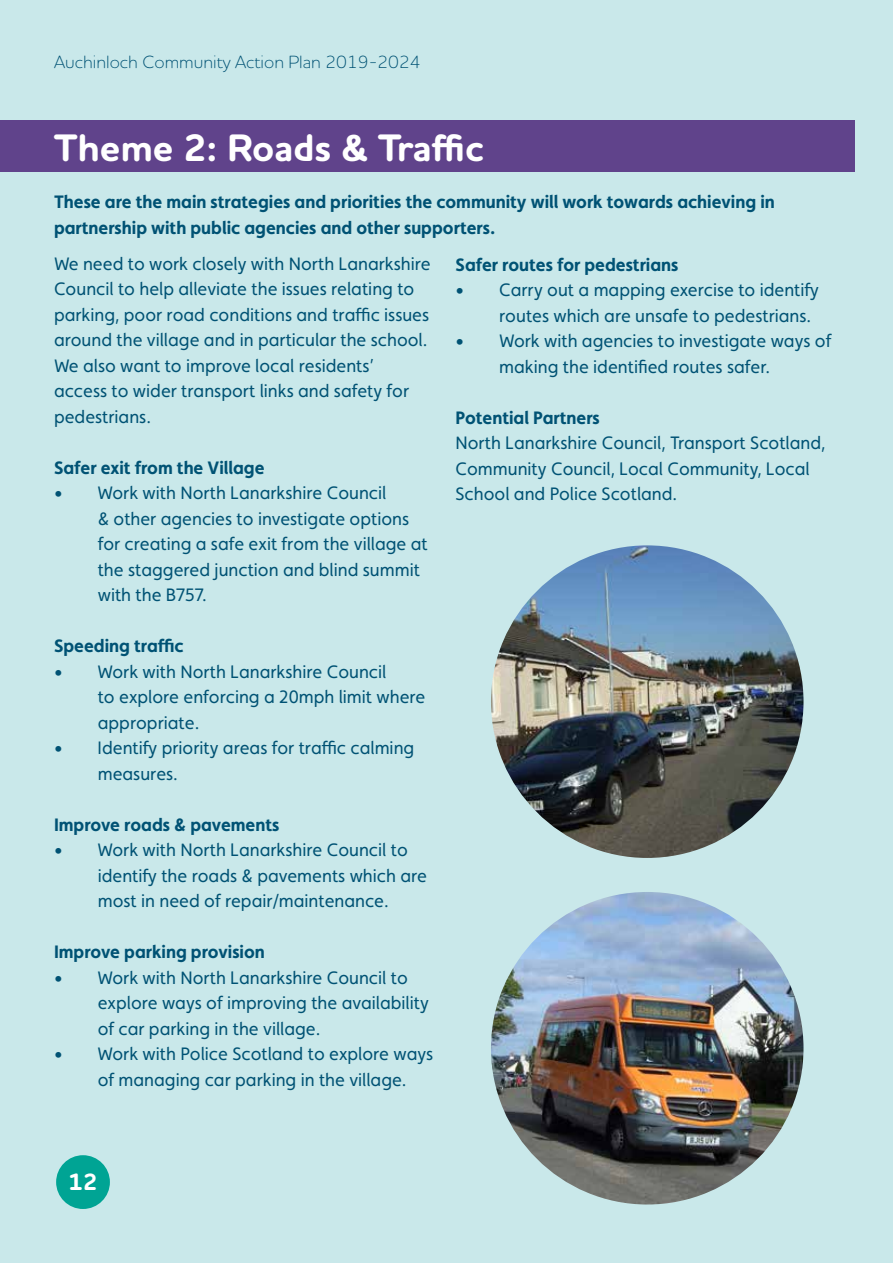
<style>
.page{position:relative;width:893px;height:1263px;background:#c9e8ea}
.page>*{position:absolute;margin:0;border:0;box-sizing:border-box;transform-origin:0 0}
.t1{font:700 39px "Houschka Rounded";color:#fff}
.t2{font:700 24px "Houschka Rounded";color:#fff}
.t3{font:18px/25.5px "Faricy New";color:#005274}
.t4{font:700 18px/25.5px "Faricy New";color:#005274}
.t5{font:300 18px "Houschka Rounded";color:#005274}
</style>
<div class="page">
<div style="left:56px;top:1155px;width:54px;height:54px;background:#00a494;border-radius:50%"></div>
<div style="left:0;top:121px;width:855px;height:51px;background:#60438b"></div>
<img style="left:491px;top:545px;width:312px;height:313px;border-radius:156px">
<img style="left:491px;top:892px;width:312px;height:312px;border-radius:156px">
<p class="t5" style="left:54px;top:50px;width:368px">Auchinloch Community Action Plan 2019-2024</p>
<h1 class="t1" style="left:54px;top:122px;width:431px">Theme 2: Roads &amp; Traffic</h1>
<p class="t4" style="left:54px;top:189px;width:722px">These are the main strategies and priorities the community will work towards achieving in partnership with public agencies and other supporters.</p>
<p class="t4" style="left:455px;top:251px;width:224px">Safer routes for pedestrians</p>
<p class="t3" style="left:499px;top:277px;width:321px;text-indent:-44px">• Carry out a mapping exercise to identify routes which are unsafe to pedestrians.</p>
<p class="t3" style="left:499px;top:328px;width:334px;text-indent:-44px">• Work with agencies to investigate ways of making the identified routes safer.</p>
<p class="t4" style="left:455px;top:404px;width:146px">Potential Partners</p>
<p class="t3" style="left:455px;top:430px;width:371px">North Lanarkshire Council, Transport Scotland,<br>Community Council, Local Community, Local<br>School and Police Scotland.</p>
<p class="t3" style="left:54px;top:250px;width:378px">We need to work closely with North Lanarkshire Council to help alleviate the issues relating to parking, poor road conditions and traffic issues around the village and in particular the school.<br>We also want to improve local residents’ access to wider transport links and safety for pedestrians.</p>
<p class="t4" style="left:54px;top:454px;width:212px">Safer exit from the Village</p>
<p class="t3" style="left:98px;top:480px;width:332px;text-indent:-44px">• Work with North Lanarkshire Council<br>&amp; other agencies to investigate options for creating a safe exit from the village at the staggered junction and blind summit with the B757.</p>
<p class="t4" style="left:54px;top:633px;width:131px">Speeding traffic</p>
<p class="t3" style="left:98px;top:658px;width:329px;text-indent:-44px">• Work with North Lanarkshire Council<br>to explore enforcing a 20mph limit where appropriate.</p>
<p class="t3" style="left:98px;top:735px;width:318px;text-indent:-44px">• Identify priority areas for traffic calming measures.</p>
<p class="t4" style="left:54px;top:811px;width:227px">Improve roads &amp; pavements</p>
<p class="t3" style="left:98px;top:837px;width:331px;text-indent:-44px">• Work with North Lanarkshire Council to identify the roads &amp; pavements which are most in need of repair/maintenance.</p>
<p class="t4" style="left:54px;top:939px;width:212px">Improve parking provision</p>
<p class="t3" style="left:98px;top:965px;width:333px;text-indent:-44px">• Work with North Lanarkshire Council to explore ways of improving the availability of car parking in the village.</p>
<p class="t3" style="left:98px;top:1041px;width:337px;text-indent:-44px">• Work with Police Scotland to explore ways of managing car parking in the village.</p>
<h2 class="t2" style="left:69px;top:1166px;width:30px">12</h2>
</div>
